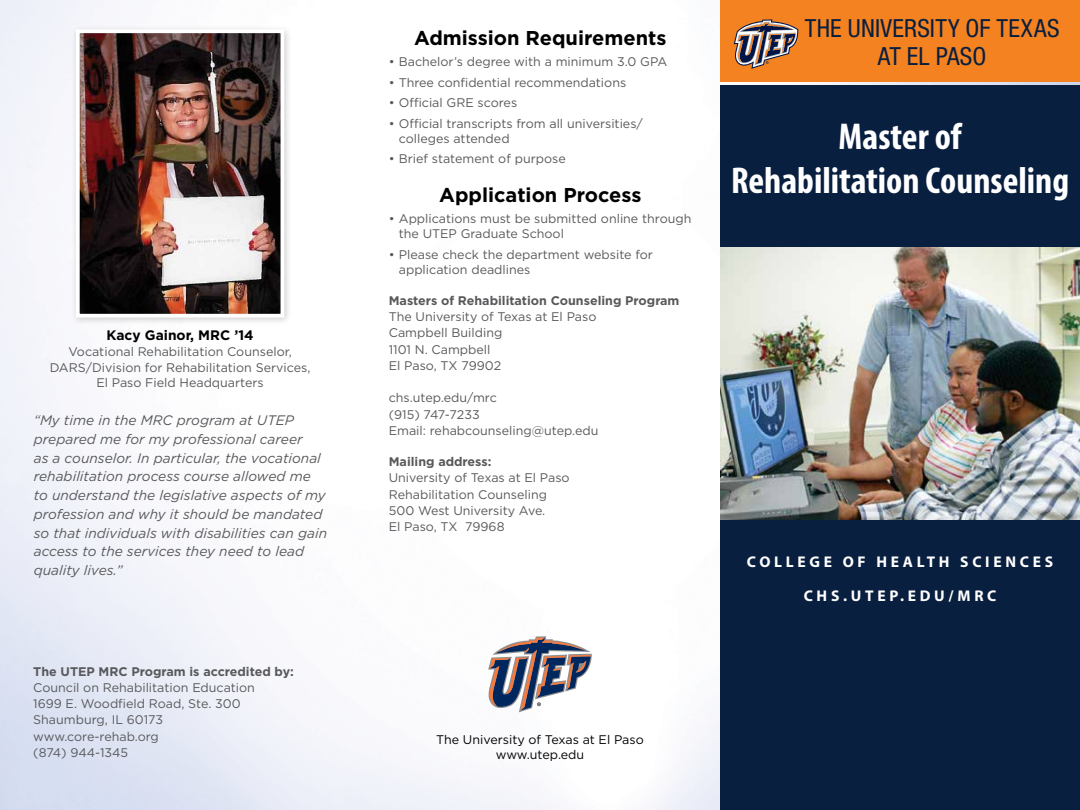
<style>
.page{position:relative;width:1080px;height:810px;background:#fff}
.page>*{position:absolute;margin:0;border:0;box-sizing:border-box;transform-origin:0 0}
.t1{font:700 condensed 37.5px/44.1px "Myriad Pro";color:#fff;text-align:center}
.t2{font:condensed 25px/28px "Helvetica Neue";letter-spacing:.01em;color:#091f3f;text-align:center}
.t3{font:700 20px "Gotham";color:#000}
.t4{font:700 15.5px/34px "Myriad Pro";letter-spacing:.24em;color:#fff;text-align:center}
.t5{font:italic 13.75px/18.8px "Gotham";color:#58595b}
.t6{font:700 13.75px "Gotham";color:#000}
.t7{font:12.5px/16.2px "Gotham";color:#58595b}
.t8{font:700 12.5px "Gotham";color:#58595b}
.t9{font:12.5px/15px "Gotham";color:#000;text-align:center}
</style>
<div class="page">
<img style="left:0;top:0;width:1080px;height:810px">
<svg style="left:488px;top:636px;width:104px;height:76px"></svg>
<div style="left:71px;top:24px;width:222px;height:302px;background:#000;opacity:.2"></div>
<img style="left:81px;top:34px;width:198px;height:279px">
<div style="left:76px;top:29px;width:208px;height:289px;border:4px solid #fff"></div>
<div style="left:720px;top:86px;width:360px;height:724px;background:#091f3f"></div>
<div style="left:720px;top:0;width:360px;height:82px;background:#f58220"></div>
<img style="left:720px;top:248px;width:360px;height:271px">
<svg style="left:734px;top:19px;width:64px;height:50px"></svg>
<p class="t6" style="left:107px;top:327px;width:149px">Kacy Gainor, MRC ’14</p>
<p class="t7" style="left:50px;top:343px;width:262px;text-align:center">Vocational Rehabilitation Counselor,<br>DARS/Division for Rehabilitation Services,</p>
<p class="t7" style="left:96px;top:374px;width:169px">El Paso Field Headquarters</p>
<p class="t5" style="left:34px;top:411px;width:295px">“My time in the MRC program at UTEP prepared me for my professional career<br>as a counselor. In particular, the vocational rehabilitation process course allowed me to understand the legislative aspects of my profession and why it should be mandated so that individuals with disabilities can gain access to the services they need to lead quality lives.”</p>
<p class="t8" style="left:33px;top:664px;width:262px">The UTEP MRC Program is accredited by:</p>
<p class="t7" style="left:33px;top:679px;width:223px">Council on Rehabilitation Education<br>1699 E. Woodfield Road, Ste. 300<br>Shaumburg, IL 60173 www.core-rehab.org<br>(874) 944-1345</p>
<h3 class="t3" style="left:414px;top:27px;width:254px">Admission Requirements</h3>
<p class="t7" style="left:389px;top:53px;width:280px">• Bachelor’s degree with a minimum 3.0 GPA</p>
<p class="t7" style="left:389px;top:74px;width:239px">• Three confidential recommendations</p>
<p class="t7" style="left:389px;top:94px;width:130px">• Official GRE scores</p>
<p class="t7" style="left:399px;top:116px;width:246px;line-height:15px;text-indent:-10px">• Official transcripts from all universities/ colleges attended</p>
<p class="t7" style="left:389px;top:151px;width:178px">• Brief statement of purpose</p>
<h3 class="t3" style="left:439px;top:184px;width:204px">Application Process</h3>
<p class="t7" style="left:399px;top:211px;width:294px;line-height:15px;text-indent:-10px">• Applications must be submitted online through the UTEP Graduate School</p>
<p class="t7" style="left:399px;top:247px;width:256px;line-height:15px;text-indent:-10px">• Please check the department website for application deadlines</p>
<p class="t8" style="left:389px;top:293px;width:292px">Masters of Rehabilitation Counseling Program</p>
<p class="t7" style="left:389px;top:308px;width:209px">The University of Texas at El Paso<br>Campbell Building<br>1101 N. Campbell<br>El Paso, TX 79902</p>
<p class="t7" style="left:389px;top:390px;width:211px">chs.utep.edu/mrc<br>(915) 747-7233<br>Email: rehabcounseling@utep.edu</p>
<p class="t8" style="left:389px;top:455px;width:104px">Mailing address:</p>
<p class="t7" style="left:389px;top:470px;width:182px">University of Texas at El Paso<br>Rehabilitation Counseling<br>500 West University Ave.<br>El Paso, TX 79968</p>
<h2 class="t2" style="left:805px;top:14px;width:256px">THE UNIVERSITY OF TEXAS<br>AT EL PASO</h2>
<h1 class="t1" style="left:731px;top:113px;width:340px">Master of<br>Rehabilitation Counseling</h1>
<p class="t4" style="left:747px;top:544px;width:308px">COLLEGE OF HEALTH SCIENCES<br>CHS.UTEP.EDU/MRC</p>
<p class="t9" style="left:436px;top:732px;width:209px">The University of Texas at El Paso www.utep.edu</p>
</div>
